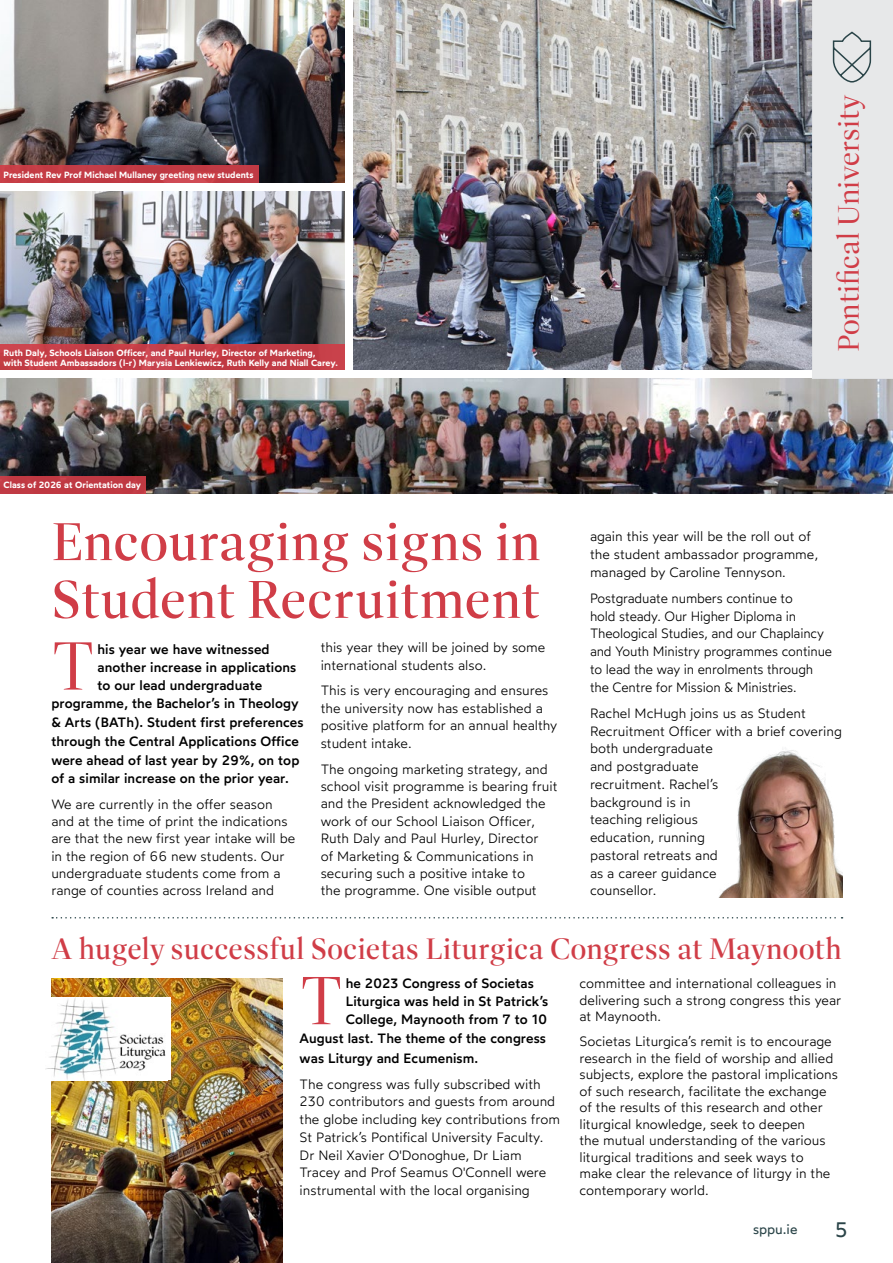
<style>
.page{position:relative;width:893px;height:1263px;background:#fff}
.page>*{position:absolute;margin:0;border:0;box-sizing:border-box;transform-origin:0 0}
.First_Para{font:300 69.3px "Dashiell Fine";color:#d03d47;scale:1.06 1}
.Title_-_Medium{font:500 54px/57.8px "Dashiell Fine";letter-spacing:.01em;color:#d03d47}
.Title_-_News_in_Brief{font:500 30px "Dashiell Fine";letter-spacing:.01em;color:#d03d47}
.Title_-_Medium-2{font:30px "Dashiell Fine";color:#d03d47}
.t1{font:21px "Wotfard";color:#2a4448}
.t2{font:300 13.5px/17.7px "Wotfard";color:#000}
.First_Para-2{font:500 13.5px "Wotfard";letter-spacing:.01em;color:#000}
.t3{font:13.5px "Wotfard";color:#2a4448}
.t4{font:600 9px/10.2px "Wotfard";letter-spacing:.01em;color:#fff}
</style>
<div class="page">
<svg style="left:52px;top:917px;width:790px;height:1px"></svg>
<img style="left:719px;top:750px;width:123px;height:147px">
<img style="left:0;top:191px;width:345px;height:179px">
<img style="left:0;top:378px;width:893px;height:115px">
<img style="left:0;top:0;width:344px;height:183px">
<img style="left:353px;top:0;width:459px;height:370px">
<img style="left:51px;top:978px;width:232px;height:285px">
<div style="left:42px;top:997px;width:129px;height:83px;background:#fff"></div>
<img style="left:46px;top:997px;width:120px;height:83px">
<div style="left:0;top:166px;width:259px;height:17px;background:#c23b45"></div>
<div style="left:0;top:476px;width:145px;height:17px;background:#c03943"></div>
<div style="left:0;top:344px;width:344px;height:26px;background:#c23c46"></div>
<div style="left:812px;top:0;width:81px;height:378px;background:#e5e6e8"></div>
<svg style="left:832px;top:31px;width:40px;height:52px"></svg>
<p class="t4" style="left:4px;top:169px;width:252px">President Rev Prof Michael Mullaney greeting new students</p>
<p class="t4" style="left:4px;top:347px;width:336px">Ruth Daly, Schools Liaison Officer, and Paul Hurley, Director of Marketing,<br>with Student Ambassadors (l-r) Marysia Lenkiewicz, Ruth Kelly and Niall Carey.</p>
<p class="Title_-_Medium-2" style="left:831px;top:352px;width:259px;rotate:-90deg">Pontifical University</p>
<p class="t4" style="left:4px;top:480px;width:139px">Class of 2026 at Orientation day</p>
<p class="Title_-_Medium" style="left:51px;top:514px;width:491px">Encouraging signs in<br>Student Recruitment</p>
<p class="First_Para" style="left:51px;top:626px;width:43px">T</p>
<p class="First_Para-2" style="left:97px;top:640px;width:174px">his year we have witnessed</p>
<p class="t2" style="left:321px;top:638px;width:226px">this year they will be joined by some international students also.</p>
<p class="t2" style="left:321px;top:682px;width:238px">This is very encouraging and ensures the university now has established a positive platform for an annual healthy student intake.</p>
<p class="t2" style="left:321px;top:760px;width:238px">The ongoing marketing strategy, and school visit programme is bearing fruit and the President acknowledged the work of our School Liaison Officer, Ruth Daly and Paul Hurley, Director<br>of Marketing &amp; Communications in securing such a positive intake to<br>the programme. One visible output</p>
<p class="First_Para-2" style="left:97px;top:658px;width:200px">another increase in applications</p>
<p class="First_Para-2" style="left:97px;top:676px;width:166px">to our lead undergraduate</p>
<p class="First_Para-2" style="left:51px;top:695px;width:249px">programme, the Bachelor’s in Theology</p>
<p class="First_Para-2" style="left:51px;top:714px;width:254px">&amp; Arts (BATh). Student first preferences</p>
<p class="First_Para-2" style="left:51px;top:732px;width:249px">through the Central Applications Office</p>
<p class="First_Para-2" style="left:51px;top:751px;width:250px">were ahead of last year by 29%, on top</p>
<p class="First_Para-2" style="left:51px;top:770px;width:239px">of a similar increase on the prior year.</p>
<p class="t2" style="left:51px;top:795px;width:245px;line-height:17.2px">We are currently in the offer season and at the time of print the indications are that the new first year intake will be in the region of 66 new students. Our undergraduate students come from a range of counties across Ireland and</p>
<p class="t2" style="left:590px;top:527px;width:230px">again this year will be the roll out of the student ambassador programme, managed by Caroline Tennyson.</p>
<p class="t2" style="left:590px;top:589px;width:244px">Postgraduate numbers continue to<br>hold steady. Our Higher Diploma in Theological Studies, and our Chaplaincy and Youth Ministry programmes continue to lead the way in enrolments through the Centre for Mission &amp; Ministries.</p>
<p class="t2" style="left:590px;top:704px;width:253px">Rachel McHugh joins us as Student<br>Recruitment Officer with a brief covering both undergraduate<br>and postgraduate<br>recruitment. Rachel’s<br>background is in<br>teaching religious<br>education, running<br>pastoral retreats and<br>as a career guidance<br>counsellor.</p>
<p class="Title_-_News_in_Brief" style="left:51px;top:931px;width:792px">A hugely successful Societas Liturgica Congress at Maynooth</p>
<p class="First_Para" style="left:300px;top:961px;width:43px">T</p>
<p class="First_Para-2" style="left:346px;top:975px;width:190px">he 2023 Congress of Societas</p>
<p class="First_Para-2" style="left:346px;top:993px;width:204px">Liturgica was held in St Patrick’s</p>
<p class="First_Para-2" style="left:346px;top:1011px;width:203px">College, Maynooth from 7 to 10</p>
<p class="First_Para-2" style="left:300px;top:1030px;width:248px">August last. The theme of the congress</p>
<p class="First_Para-2" style="left:300px;top:1049px;width:180px">was Liturgy and Ecumenism.</p>
<p class="t2" style="left:300px;top:1075px;width:262px">The congress was fully subscribed with 230 contributors and guests from around the globe including key contributions from St Patrick’s Pontifical University Faculty.<br>Dr Neil Xavier O'Donoghue, Dr Liam Tracey and Prof Seamus O'Connell were instrumental with the local organising</p>
<p class="t2" style="left:579px;top:975px;width:263px;line-height:16.5px">committee and international colleagues in delivering such a strong congress this year at Maynooth.</p>
<p class="t2" style="left:579px;top:1033px;width:260px;line-height:16.5px">Societas Liturgica’s remit is to encourage research in the field of worship and allied subjects, explore the pastoral implications of such research, facilitate the exchange of the results of this research and other liturgical knowledge, seek to deepen<br>the mutual understanding of the various liturgical traditions and seek ways to make clear the relevance of liturgy in the contemporary world.</p>
<p class="t3" style="left:753px;top:1220px;width:46px">sppu.ie</p>
<p class="t1" style="left:835px;top:1216px;width:14px">5</p>
</div>
